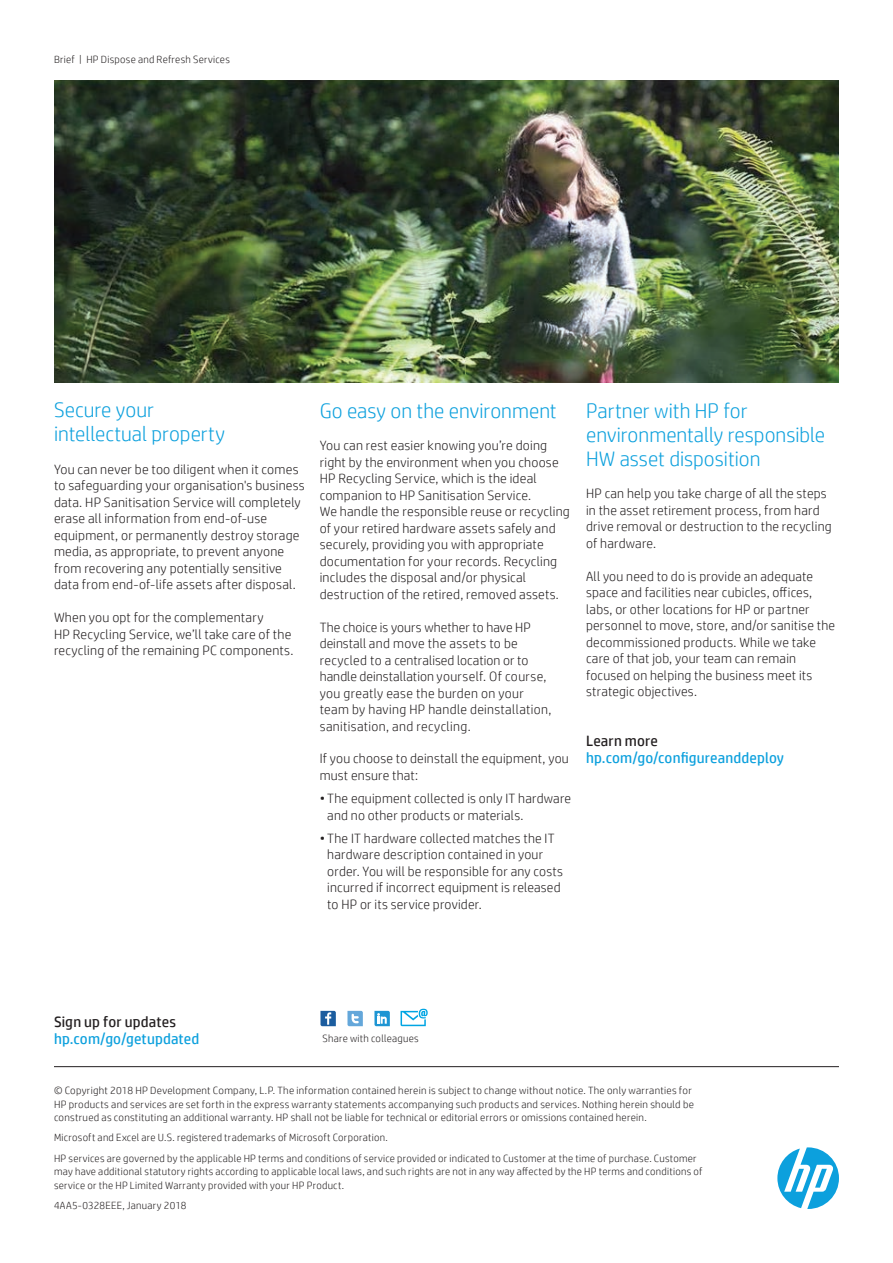
<style>
.page{position:relative;width:893px;height:1263px;background:#fff}
.page>*{position:absolute;margin:0;border:0;box-sizing:border-box;transform-origin:0 0}
.t1{font:300 21px/24px "HP Simplified";color:#0ca0dd}
.t2{font:15px "HP Simplified";letter-spacing:.01em;color:#0ca0dd}
.t3{font:15px "HP Simplified";letter-spacing:.01em;color:#231f20}
.t4{font:300 13.5px/16.5px "HP Simplified";letter-spacing:.015em;color:#231f20}
.t5{font:300 10.5px/13.5px "HP Simplified";letter-spacing:.025em;color:#231f20}
</style>
<div class="page">
<svg style="left:320px;top:1011px;width:16px;height:15px"></svg>
<svg style="left:347px;top:1011px;width:16px;height:15px"></svg>
<svg style="left:374px;top:1011px;width:16px;height:15px"></svg>
<svg style="left:401px;top:1009px;width:27px;height:17px"></svg>
<img style="left:54px;top:80px;width:785px;height:303px">
<svg style="left:777px;top:1147px;width:62px;height:62px"></svg>
<hr style="left:54px;top:1066px;width:785px;height:1px;background:#231f20">
<p class="t5" style="left:54px;top:52px;width:177px">Brief | HP Dispose and Refresh Services</p>
<h1 class="t1" style="left:54px;top:397px;width:173px">Secure your intellectual property</h1>
<p class="t4" style="left:54px;top:461px;width:252px">You can never be too diligent when it comes to safeguarding your organisation's business data. HP Sanitisation Service will completely erase all information from end-of-use equipment, or permanently destroy storage media, as appropriate, to prevent anyone from recovering any potentially sensitive data from end-of-life assets after disposal.</p>
<p class="t4" style="left:54px;top:609px;width:241px">When you opt for the complementary<br>HP Recycling Service, we’ll take care of the recycling of the remaining PC components.</p>
<h1 class="t1" style="left:320px;top:398px;width:239px">Go easy on the environment</h1>
<p class="t4" style="left:320px;top:437px;width:252px">You can rest easier knowing you’re doing right by the environment when you choose HP Recycling Service, which is the ideal companion to HP Sanitisation Service.<br>We handle the responsible reuse or recycling of your retired hardware assets safely and securely, providing you with appropriate documentation for your records. Recycling includes the disposal and/or physical destruction of the retired, removed assets.</p>
<p class="t4" style="left:320px;top:618px;width:233px">The choice is yours whether to have HP deinstall and move the assets to be recycled to a centralised location or to handle deinstallation yourself. Of course, you greatly ease the burden on your team by having HP handle deinstallation, sanitisation, and recycling.</p>
<p class="t4" style="left:320px;top:750px;width:251px">If you choose to deinstall the equipment, you must ensure that:</p>
<p class="t4" style="left:327px;top:790px;width:245px;text-indent:-8px">• The equipment collected is only IT hardware and no other products or materials.</p>
<p class="t4" style="left:327px;top:829px;width:237px;text-indent:-8px">• The IT hardware collected matches the IT hardware description contained in your order. You will be responsible for any costs incurred if incorrect equipment is released to HP or its service provider.</p>
<h1 class="t1" style="left:586px;top:398px;width:241px">Partner with HP for environmentally responsible<br>HW asset disposition</h1>
<p class="t4" style="left:586px;top:485px;width:247px">HP can help you take charge of all the steps in the asset retirement process, from hard drive removal or destruction to the recycling of hardware.</p>
<p class="t4" style="left:586px;top:567px;width:250px">All you need to do is provide an adequate space and facilities near cubicles, offices, labs, or other locations for HP or partner personnel to move, store, and/or sanitise the decommissioned products. While we take care of that job, your team can remain focused on helping the business meet its strategic objectives.</p>
<p class="t3" style="left:586px;top:731px;width:73px">Learn more</p>
<p class="t2" style="left:586px;top:748px;width:200px">hp.com/go/configureanddeploy</p>
<p class="t3" style="left:54px;top:1012px;width:123px">Sign up for updates</p>
<p class="t2" style="left:54px;top:1029px;width:147px">hp.com/go/getupdated</p>
<p class="t5" style="left:322px;top:1031px;width:98px">Share with colleagues</p>
<p class="t5" style="left:54px;top:1083px;width:641px">© Copyright 2018 HP Development Company, L.P. The information contained herein is subject to change without notice. The only warranties for<br>HP products and services are set forth in the express warranty statements accompanying such products and services. Nothing herein should be construed as constituting an additional warranty. HP shall not be liable for technical or editorial errors or omissions contained herein.</p>
<p class="t5" style="left:54px;top:1127px;width:644px;line-height:20.2px">Microsoft and Excel are U.S. registered trademarks of Microsoft Corporation.<br>HP services are governed by the applicable HP terms and conditions of service provided or indicated to Customer at the time of purchase. Customer</p>
<p class="t5" style="left:54px;top:1164px;width:650px">may have additional statutory rights according to applicable local laws, and such rights are not in any way affected by the HP terms and conditions of service or the HP Limited Warranty provided with your HP Product.</p>
<p class="t5" style="left:54px;top:1198px;width:134px">4AA5-0328EEE, January 2018</p>
</div>
